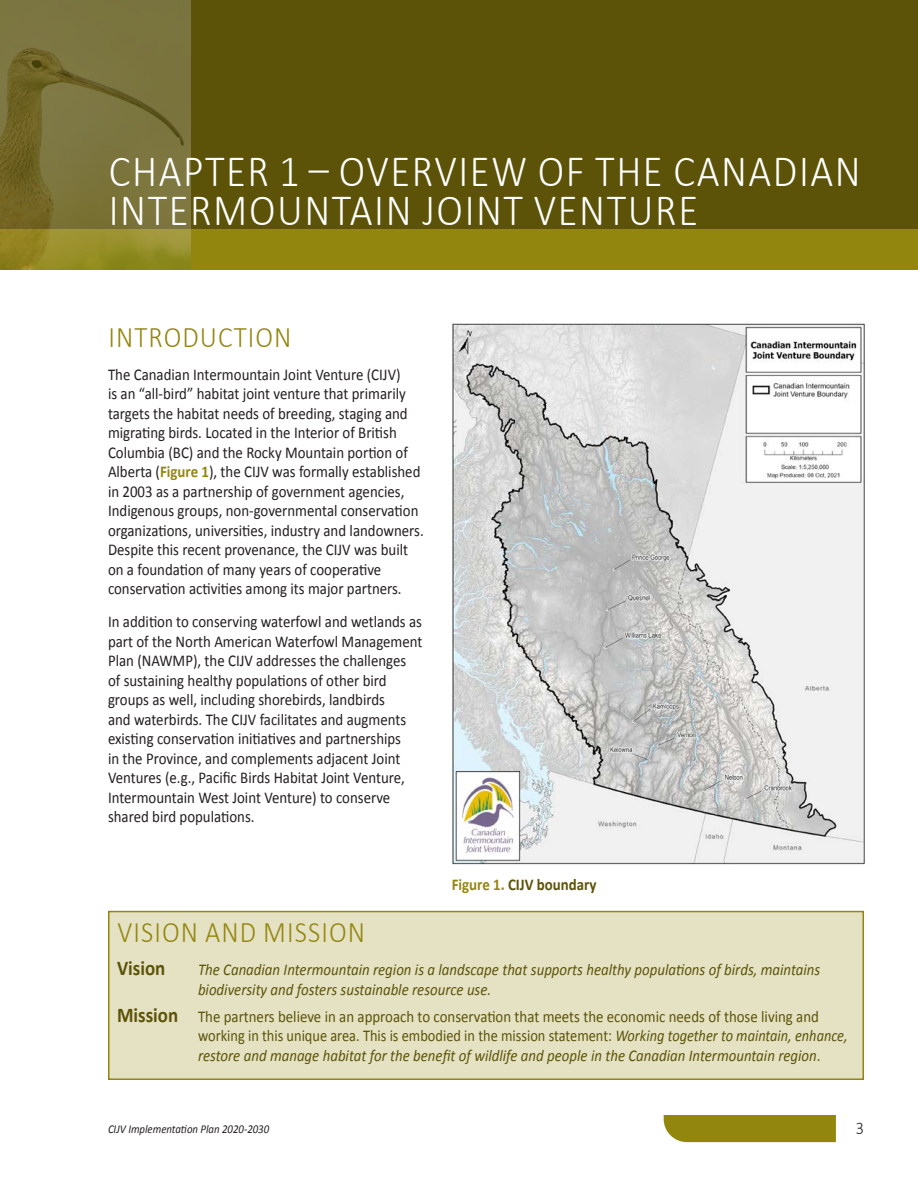
<style>
.page{position:relative;width:918px;height:1188px;background:#fff}
.page>*{position:absolute;margin:0;border:0;box-sizing:border-box;transform-origin:0 0}
.Title-1{font:300 45px/39px "Calibri";letter-spacing:.04em;color:#fff;scale:.9 1}
.Title-2{font:300 30px "Calibri";letter-spacing:.04em;color:#93860f;scale:.9 1}
.Title-3{font:700 21px "Calibri";color:#5c5308;scale:.9 1}
.t1{font:300 18px "Calibri";color:#231f20;scale:.9 1}
.Text-main{font:16.5px/19.5px "Calibri";color:#231f20;scale:.9 1}
.Title-3-2{font:16.5px/19.5px "Calibri";color:#5c5308;scale:.9 1}
.Title-3-3{font:italic 16.5px/19.5px "Calibri";color:#5c5308;scale:.9 1}
.Text-main-2{font:700 16.5px "Calibri";color:#5c5308;scale:.9 1}
.t2{font:italic 12px "Calibri";color:#231f20;scale:.9 1}
.s1{font-weight:700;color:#93860f}
.s2{color:#93860f}
.s3{font-weight:700;font-size:21px}
.s4{font-style:italic}
</style>
<div class="page">
<div style="left:664px;top:1115px;width:172px;height:27px;background:#93860f"></div>
<div style="left:0;top:0;width:918px;height:232px;background:#5c5308"></div>
<div style="left:0;top:229px;width:918px;height:41px;background:#93860f"></div>
<div style="left:109px;top:912px;width:754px;height:167px;background:#e5e2c4"></div>
<div style="left:108px;top:911px;width:756px;height:169px;border:2px solid #93860f"></div>
<img style="left:452px;top:323px;width:413px;height:542px">
<img style="left:0;top:0;width:190px;height:270px">
<p class="Title-1" style="left:109px;top:149px;width:837px">CHAPTER 1 – OVERVIEW OF THE CANADIAN<br>INTERMOUNTAIN JOINT VENTURE</p>
<p class="Title-2" style="left:109px;top:318px;width:205px">INTRODUCTION</p>
<p class="Text-main" style="left:108px;top:364px;width:352px">The Canadian Intermountain Joint Venture (CIJV)<br>is an “all-bird” habitat joint venture that primarily targets the habitat needs of breeding, staging and migrating birds. Located in the Interior of British Columbia (BC) and the Rocky Mountain portion of Alberta (<span class="s1">Figure 1</span>), the CIJV was formally established in 2003 as a partnership of government agencies, Indigenous groups, non-governmental conservation organizations, universities, industry and landowners.<br>Despite this recent provenance, the CIJV was built on a foundation of many years of cooperative conservation activities among its major partners.</p>
<p class="Text-main" style="left:108px;top:612px;width:351px">In addition to conserving waterfowl and wetlands as part of the North American Waterfowl Management Plan (NAWMP), the CIJV addresses the challenges of sustaining healthy populations of other bird groups as well, including shorebirds, landbirds<br>and waterbirds. The CIJV facilitates and augments existing conservation initiatives and partnerships<br>in the Province, and complements adjacent Joint Ventures (e.g., Pacific Birds Habitat Joint Venture, Intermountain West Joint Venture) to conserve shared bird populations.</p>
<p class="Text-main-2" style="left:452px;top:874px;width:162px"><span class="s2">Figure 1.</span> CIJV boundary</p>
<p class="Title-2" style="left:118px;top:914px;width:276px">VISION AND MISSION</p>
<p class="Title-3" style="left:117px;top:955px;width:55px">Vision</p>
<p class="Title-3-3" style="left:198px;top:959px;width:693px">The Canadian Intermountain region is a landscape that supports healthy populations of birds, maintains biodiversity and fosters sustainable resource use.</p>
<p class="Title-3-2" style="left:198px;top:1007px;width:723px;text-indent:-81px"><span class="s3">Mission</span> The partners believe in an approach to conservation that meets the economic needs of those living and working in this unique area. This is embodied in the mission statement: <span class="s4">Working together to maintain, enhance, restore and manage habitat for the benefit of wildlife and people in the Canadian Intermountain region</span>.</p>
<p class="t2" style="left:108px;top:1121px;width:181px">CIJV Implementation Plan 2020-2030</p>
<p class="t1" style="left:856px;top:1117px;width:11px">3</p>
</div>
